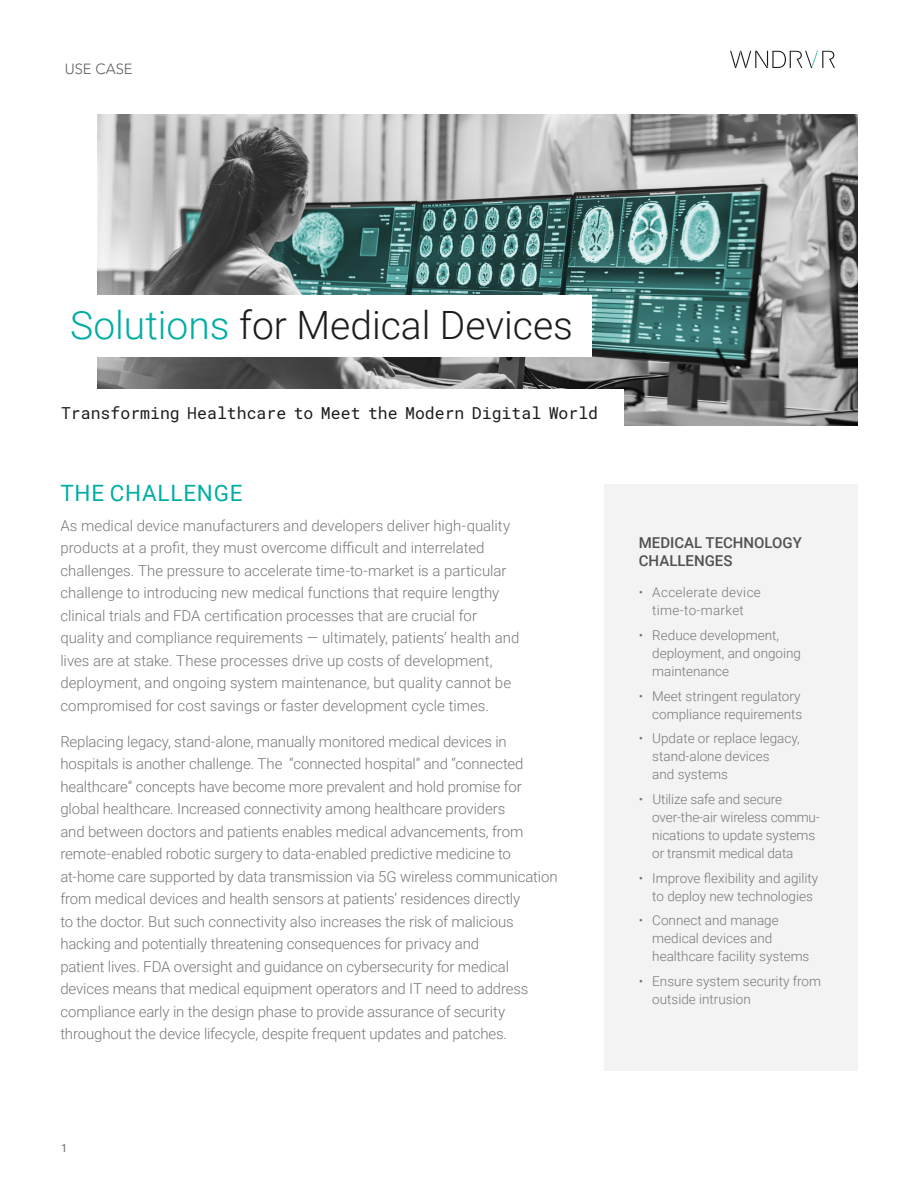
<style>
.page{position:relative;width:918px;height:1188px;background:#fff}
.page>*{position:absolute;margin:0;border:0;box-sizing:border-box;transform-origin:0 0}
.t1{font:300 39px "Roboto";color:#1b1c1c}
.t2{font:22.5px "Roboto";letter-spacing:.035em;color:#01ada4}
.t3{font:16.5px "Roboto Mono";color:#1b1c1c}
.t4{font:300 15px/22.5px "Roboto";letter-spacing:-.005em;color:#777878}
.t5{font:500 15px/18px "Roboto";color:#515151}
.t6{font:300 14.7px "Avenir LT Std";color:#606060}
.t7{font:300 13.5px/18px "Roboto";color:#777878}
.t8{font:300 13.5px/18px "Roboto";letter-spacing:.025em;color:#777878;text-align:center}
.t9{font:10.95px "Roboto";color:#68696d}
.s1{color:#01ada4}
</style>
<div class="page">
<div style="left:604px;top:484px;width:253px;height:587px;background:#f3f3f3"></div>
<img style="left:97px;top:114px;width:760px;height:311px">
<div style="left:56px;top:295px;width:536px;height:62px;background:#fff"></div>
<div style="left:38px;top:389px;width:586px;height:53px;background:#fff"></div>
<svg style="left:730px;top:51px;width:105px;height:17px"></svg>
<p class="t6" style="left:65px;top:60px;width:69px">USE CASE</p>
<h1 class="t1" style="left:70px;top:298px;width:504px"><span class="s1">Solutions</span> for Medical Devices</h1>
<p class="t3" style="left:61px;top:402px;width:539px">Transforming Healthcare to Meet the Modern Digital World</p>
<h2 class="t2" style="left:60px;top:478px;width:184px">THE CHALLENGE</h2>
<p class="t4" style="left:60px;top:513px;width:461px">As medical device manufacturers and developers deliver high-quality products at a profit, they must overcome difficult and interrelated challenges. The pressure to accelerate time-to-market is a particular challenge to introducing new medical functions that require lengthy clinical trials and FDA certification processes that are crucial for quality and compliance requirements — ultimately, patients’ health and lives are at stake. These processes drive up costs of development, deployment, and ongoing system maintenance, but quality cannot be compromised for cost savings or faster development cycle times.</p>
<p class="t4" style="left:60px;top:729px;width:499px">Replacing legacy, stand-alone, manually monitored medical devices in hospitals is another challenge. The “connected hospital” and “connected healthcare” concepts have become more prevalent and hold promise for global healthcare. Increased connectivity among healthcare providers<br>and between doctors and patients enables medical advancements, from remote-enabled robotic surgery to data-enabled predictive medicine to at-home care supported by data transmission via 5G wireless communication from medical devices and health sensors at patients’ residences directly<br>to the doctor. But such connectivity also increases the risk of malicious hacking and potentially threatening consequences for privacy and<br>patient lives. FDA oversight and guidance on cybersecurity for medical devices means that medical equipment operators and IT need to address compliance early in the design phase to provide assurance of security throughout the device lifecycle, despite frequent updates and patches.</p>
<p class="t9" style="left:61px;top:1140px;width:8px">1</p>
<p class="t5" style="left:639px;top:533px;width:165px">MEDICAL TECHNOLOGY<br>CHALLENGES</p>
<p class="t8" style="left:639px;top:583px;width:124px">• Accelerate device time-to-market</p>
<p class="t7" style="left:652px;top:625px;width:150px;text-indent:-14px">• Reduce development, deployment, and ongoing maintenance</p>
<p class="t7" style="left:639px;top:686px;width:165px;text-align:right">• Meet stringent regulatory compliance requirements</p>
<p class="t7" style="left:652px;top:729px;width:149px;text-indent:-14px">• Update or replace legacy, stand-alone devices<br>and systems</p>
<p class="t7" style="left:652px;top:790px;width:169px;text-indent:-14px">• Utilize safe and secure over-the-air wireless commu&shy;nications to update systems or transmit medical data</p>
<p class="t7" style="left:639px;top:868px;width:181px;text-align:center">• Improve flexibility and agility to deploy new technologies</p>
<p class="t7" style="left:652px;top:911px;width:159px;text-indent:-14px">• Connect and manage medical devices and healthcare facility systems</p>
<p class="t7" style="left:652px;top:972px;width:170px;text-indent:-14px">• Ensure system security from outside intrusion</p>
</div>
